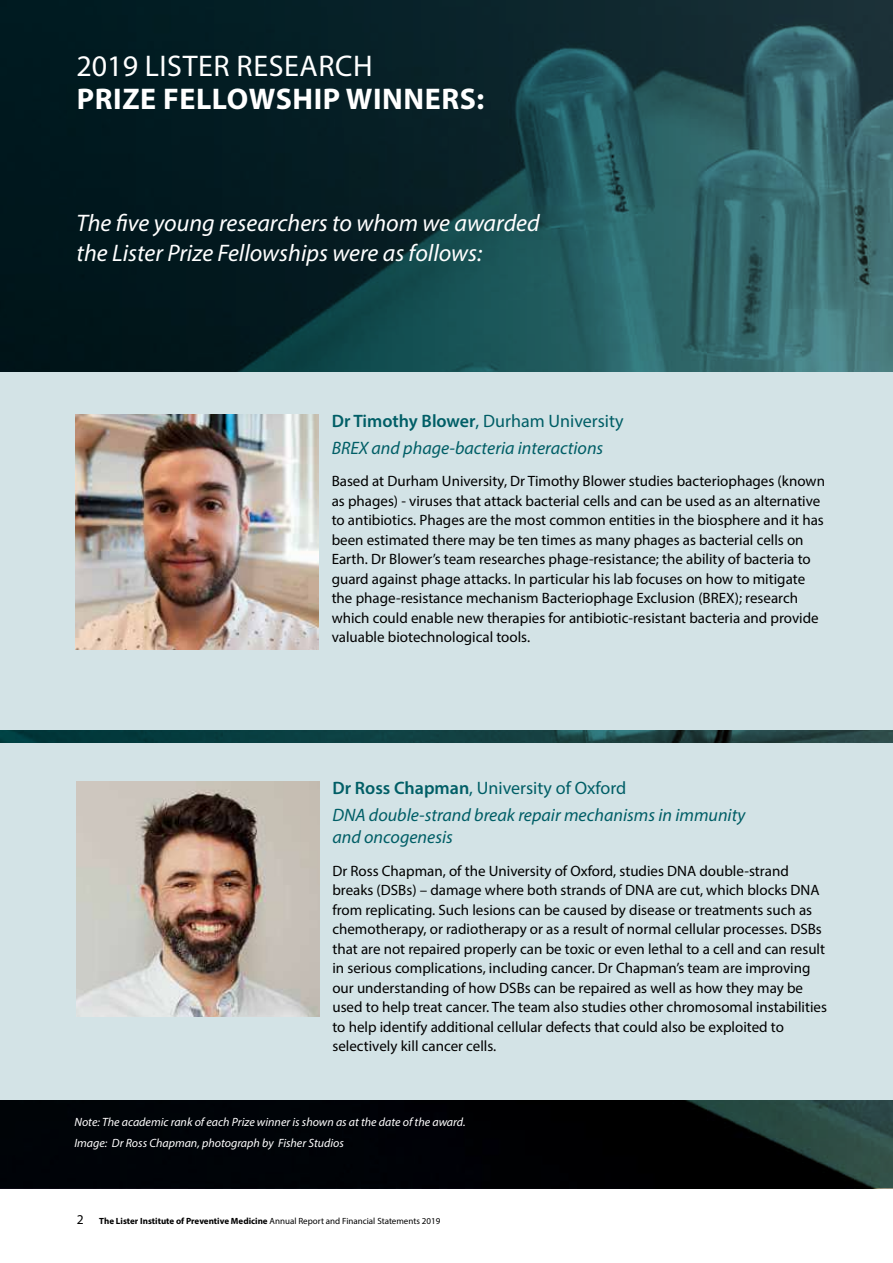
<style>
.page{position:relative;width:893px;height:1263px;background:#fff}
.page>*{position:absolute;margin:0;border:0;box-sizing:border-box;transform-origin:0 0}
.t1{font:700 30px "Myriad Pro";letter-spacing:.02em;color:#fff}
.t2{font:30px "Myriad Pro";letter-spacing:.02em;color:#fff}
.t3{font:italic 24px/30px "Myriad Pro";color:#fff}
.t4{font:italic 18px/26.7px "Myriad Pro";color:#005e66}
.t5{font:15px/19.5px "Myriad Pro";color:#000}
.t6{font:italic 12px/20.7px "Myriad Pro";color:#fff}
.t7{font:700 9px "Myriad Pro";color:#000}
.s1{font-weight:600;font-style:normal}
.s2{font-style:normal}
.s3{font-weight:400;font-size:13.5px}
.s4{font-weight:400}
</style>
<div class="page">
<img style="left:0;top:0;width:893px;height:1188px">
<div style="left:0;top:742px;width:893px;height:357px;background:#d3e3e6"></div>
<div style="left:0;top:372px;width:893px;height:357px;background:#d3e3e6"></div>
<img style="left:76px;top:415px;width:243px;height:235px">
<img style="left:76px;top:782px;width:244px;height:235px">
<h1 class="t2" style="left:77px;top:47px;width:298px">2019 LISTER RESEARCH</h1>
<h1 class="t1" style="left:77px;top:79px;width:409px">PRIZE FELLOWSHIP WINNERS:</h1>
<h2 class="t3" style="left:77px;top:207px;width:465px">The five young researchers to whom we awarded the Lister Prize Fellowships were as follows:</h2>
<p class="t4" style="left:332px;top:407px;width:294px"><span class="s1">Dr Timothy Blower</span><span class="s2">, Durham University<br></span>BREX and phage-bacteria interactions</p>
<p class="t5" style="left:332px;top:471px;width:495px">Based at Durham University, Dr Timothy Blower studies bacteriophages (known as phages) - viruses that attack bacterial cells and can be used as an alternative to antibiotics. Phages are the most common entities in the biosphere and it has been estimated there may be ten times as many phages as bacterial cells on Earth. Dr Blower’s team researches phage-resistance; the ability of bacteria to guard against phage attacks. In particular his lab focuses on how to mitigate the phage-resistance mechanism Bacteriophage Exclusion (BREX); research which could enable new therapies for antibiotic-resistant bacteria and provide valuable biotechnological tools.</p>
<p class="t4" style="left:332px;top:774px;width:415px"><span class="s1">Dr Ross Chapman</span><span class="s2">, University of Oxford<br></span>DNA double-strand break repair mechanisms in immunity</p>
<p class="t4" style="left:332px;top:824px;width:122px">and oncogenesis</p>
<p class="t5" style="left:332px;top:861px;width:496px">Dr Ross Chapman, of the University of Oxford, studies DNA double-strand breaks (DSBs) – damage where both strands of DNA are cut, which blocks DNA from replicating. Such lesions can be caused by disease or treatments such as chemotherapy, or radiotherapy or as a result of normal cellular processes. DSBs that are not repaired properly can be toxic or even lethal to a cell and can result in serious complications, including cancer. Dr Chapman’s team are improving our understanding of how DSBs can be repaired as well as how they may be used to help treat cancer. The team also studies other chromosomal instabilities to help identify additional cellular defects that could also be exploited to selectively kill cancer cells.</p>
<p class="t6" style="left:74px;top:1112px;width:393px">Note: The academic rank of each Prize winner is shown as at the date of the award.<br>Image: Dr Ross Chapman, photograph by Fisher Studios</p>
<p class="t7" style="left:77px;top:1215px;width:365px"><span class="s3">2</span> The Lister Institute of Preventive Medicine <span class="s4">Annual Report and Financial Statements 2019</span></p>
</div>
